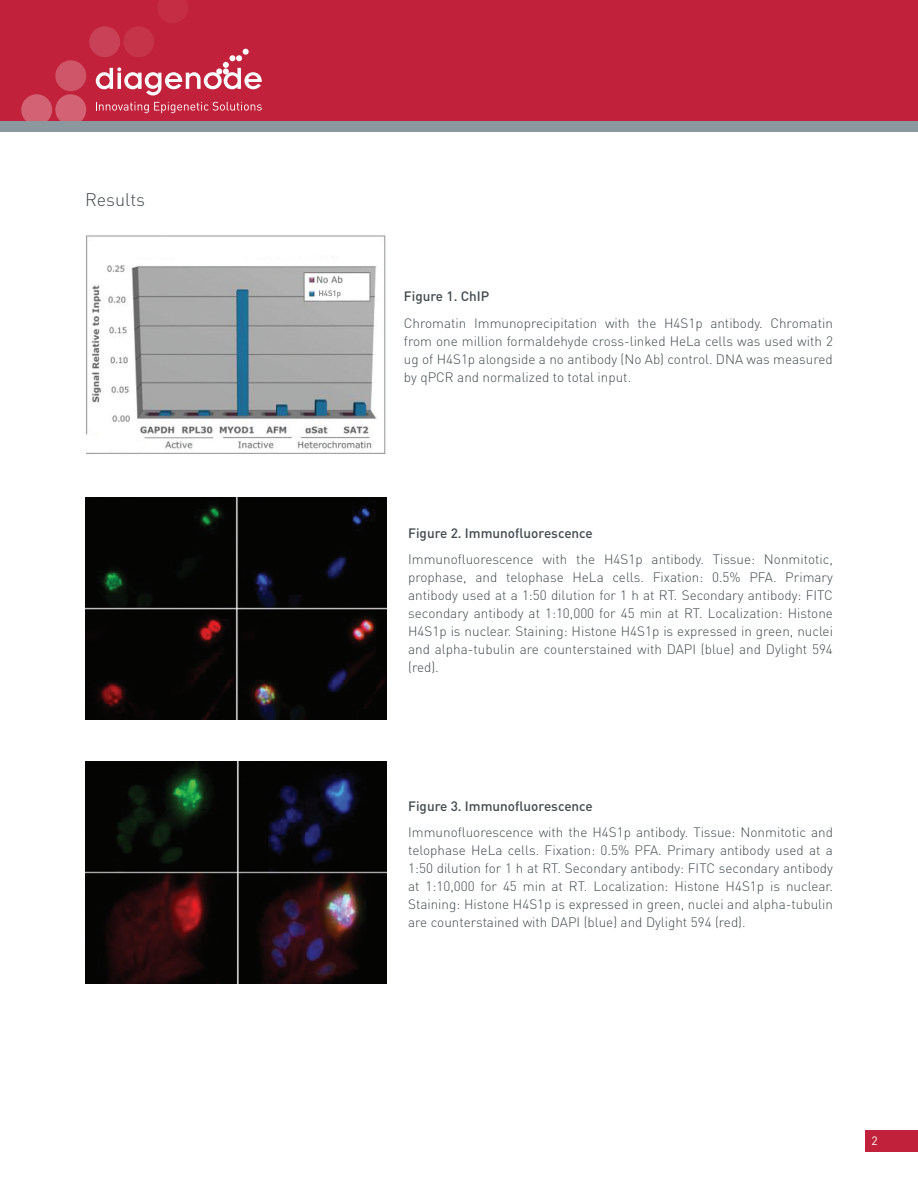
<style>
.page{position:relative;width:918px;height:1188px;background:#fff}
.page>*{position:absolute;margin:0;border:0;box-sizing:border-box;transform-origin:0 0}
.t1{font:300 18px "DIN";color:#41494e}
.BODY_justifié{font:300 13.5px/18px "DIN";color:#41494e;text-align:justify}
.BODY_title{font:500 13.5px "DIN";color:#41494e}
.t2{font:12px "DIN";color:#fff}
</style>
<div class="page">
<div style="left:865px;top:1131px;width:53px;height:21px;background:#c1213a"></div>
<div style="left:0;top:0;width:918px;height:121px;background:#c1213a"></div>
<div style="left:55px;top:94px;width:31px;height:31px;background:#d36374;border-radius:50%"></div>
<div style="left:21px;top:94px;width:31px;height:31px;background:#d36374;border-radius:50%"></div>
<div style="left:55px;top:60px;width:31px;height:31px;background:#cf5568;border-radius:50%"></div>
<div style="left:89px;top:26px;width:31px;height:31px;background:#c94156;border-radius:50%"></div>
<div style="left:123px;top:26px;width:31px;height:31px;background:#c6344a;border-radius:50%"></div>
<svg style="left:158px;top:0;width:30px;height:23px"></svg>
<div style="left:0;top:121px;width:918px;height:11px;background:#8b98a0"></div>
<svg style="left:96px;top:49px;width:166px;height:46px"></svg>
<svg style="left:96px;top:102px;width:166px;height:11px"></svg>
<img style="left:85px;top:498px;width:301px;height:222px">
<img style="left:85px;top:761px;width:301px;height:222px">
<img style="left:86px;top:235px;width:300px;height:219px">
<p class="t1" style="left:85px;top:188px;width:62px">Results</p>
<p class="BODY_title" style="left:404px;top:288px;width:87px">Figure 1. ChIP</p>
<p class="BODY_justifié" style="left:404px;top:314px;width:431px">Chromatin Immunoprecipitation with the H4S1p antibody. Chromatin from one million formaldehyde cross-linked HeLa cells was used with 2 ug of H4S1p alongside a no antibody (No Ab) control. DNA was measured by qPCR and normalized to total input.</p>
<p class="BODY_title" style="left:408px;top:524px;width:186px">Figure 2. Immunofluorescence</p>
<p class="BODY_justifié" style="left:408px;top:550px;width:426px">Immunofluorescence with the H4S1p antibody. Tissue: Nonmitotic, prophase, and telophase HeLa cells. Fixation: 0.5% PFA. Primary antibody used at a 1:50 dilution for 1 h at RT. Secondary antibody: FITC secondary antibody at 1:10,000 for 45 min at RT. Localization: Histone H4S1p is nuclear. Staining: Histone H4S1p is expressed in green, nuclei and alpha-tubulin are counterstained with DAPI (blue) and Dylight 594 (red).</p>
<p class="BODY_title" style="left:408px;top:797px;width:186px">Figure 3. Immunofluorescence</p>
<p class="BODY_justifié" style="left:408px;top:823px;width:426px">Immunofluorescence with the H4S1p antibody. Tissue: Nonmitotic and telophase HeLa cells. Fixation: 0.5% PFA. Primary antibody used at a 1:50 dilution for 1 h at RT. Secondary antibody: FITC secondary antibody at 1:10,000 for 45 min at RT. Localization: Histone H4S1p is nuclear.<br>Staining: Histone H4S1p is expressed in green, nuclei and alpha-tubulin are counterstained with DAPI (blue) and Dylight 594 (red).</p>
<p class="t2" style="left:871px;top:1133px;width:8px">2</p>
</div>
